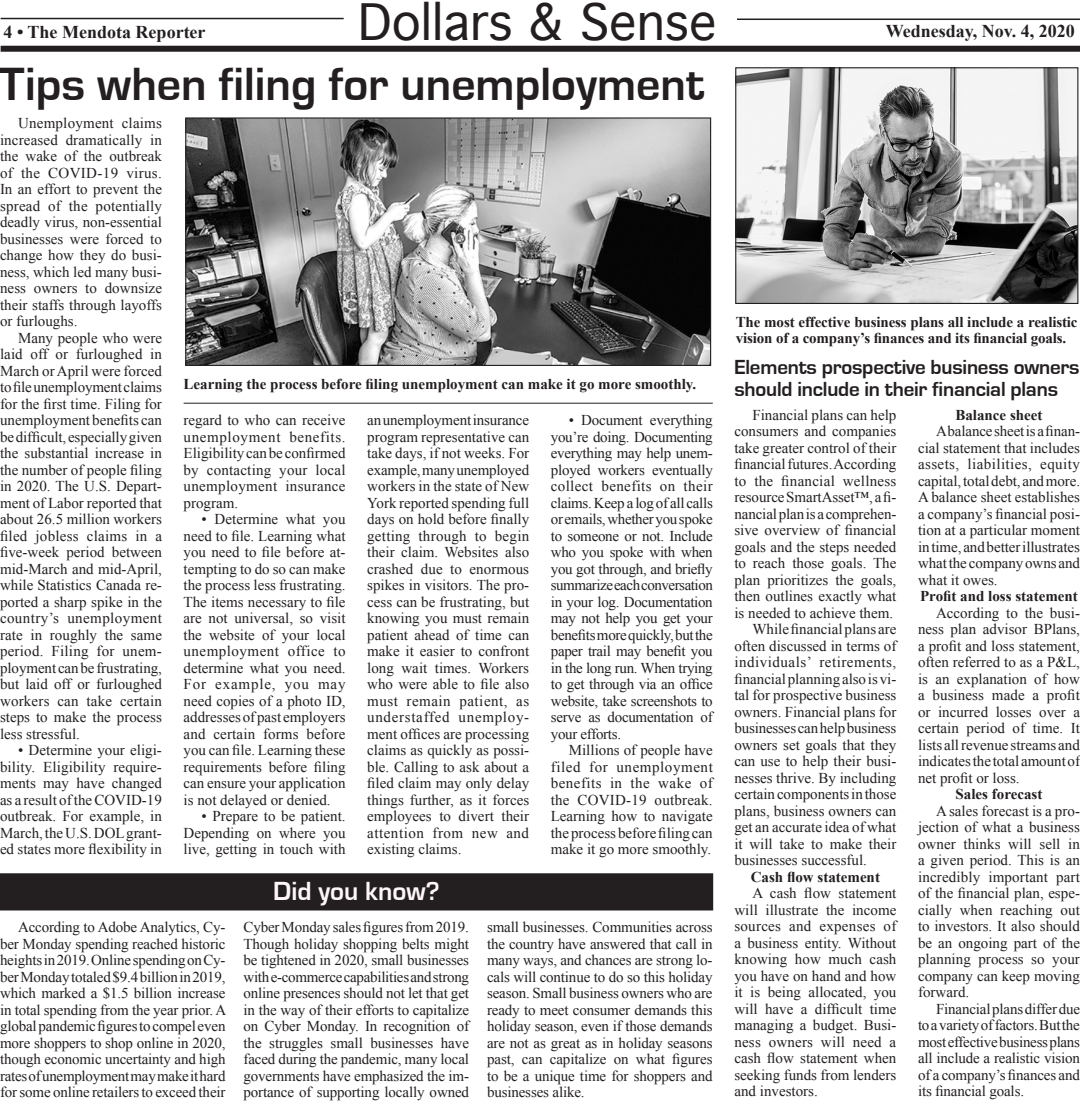
<style>
.page{position:relative;width:1080px;height:1107px;background:#fff}
.page>*{position:absolute;margin:0;border:0;box-sizing:border-box;transform-origin:0 0}
.No_indent{font:700 48px "Eurostile";color:#231f20}
.t1{font:48px "Geneva";color:#231f20}
.No_indent-2{font:700 27px "Eurostile";color:#fef6f9}
.No_indent-3{font:700 21px "Eurostile";letter-spacing:-.01em;color:#231f20}
.t2{font:700 18px "Times New Roman";color:#231f20}
.NORMAL_Body_Copy{font:15px/16.5px "Times New Roman";color:#231f20;text-align:justify}
.No_indent-4{font:700 15px/16.5px "Times New Roman";color:#231f20}
</style>
<div class="page">
<div style="left:1px;top:46px;width:1078px;height:6px;background:#231f20"></div>
<hr style="left:1px;top:18px;width:342px;height:1px;background:#231f20">
<hr style="left:737px;top:19px;width:342px;height:1px;background:#231f20">
<div style="left:1px;top:874px;width:711px;height:36px;background:#231f20"></div>
<div style="left:0;top:873px;width:713px;height:37px;border:2px solid #231f20"></div>
<img style="left:187px;top:119px;width:522px;height:245px">
<div style="left:185px;top:117px;width:526px;height:249px;border:1px solid #231f20"></div>
<hr style="left:183px;top:403px;width:529px;height:1px;background:#231f20">
<img style="left:737px;top:69px;width:339px;height:233px">
<div style="left:735px;top:67px;width:343px;height:237px;border:1px solid #231f20"></div>
<p class="t2" style="left:4px;top:19px;width:203px">4 • The Mendota Reporter</p>
<h1 class="t1" style="left:358px;top:-4px;width:360px">Dollars &amp; Sense</h1>
<p class="No_indent" style="left:0;top:58px;width:706px">Tips when filing for unemployment</p>
<p class="NORMAL_Body_Copy" style="left:0;top:115px;width:163px;text-indent:18px">Unemployment claims increased dramatically in the wake of the outbreak of the COVID-19 virus.<br>In an effort to prevent the spread of the potentially deadly virus, non-essential businesses were forced to change how they do busi&shy;ness, which led many busi&shy;ness owners to downsize their staffs through layoffs or furloughs.</p>
<p class="NORMAL_Body_Copy" style="left:0;top:329px;width:163px;text-indent:18px">Many people who were laid off or furloughed in March or April were forced to file unemployment claims for the first time. Filing for unemployment benefits can be difficult, especially given the substantial increase in the number of people filing in 2020. The U.S. Depart&shy;ment of Labor reported that about 26.5 million workers filed jobless claims in a five-week period between mid-March and mid-April, while Statistics Canada re&shy;ported a sharp spike in the country’s unemployment rate in roughly the same period. Filing for unem&shy;ployment can be frustrating, but laid off or furloughed workers can take certain steps to make the process less stressful.</p>
<p class="NORMAL_Body_Copy" style="left:0;top:742px;width:163px;text-indent:18px">• Determine your eligi&shy;bility. Eligibility require&shy;ments may have changed as a result of the COVID-19 outbreak. For example, in March, the U.S. DOL grant&shy;ed states more flexibility in</p>
<p class="No_indent-4" style="left:183px;top:376px;width:514px">Learning the process before filing unemployment can make it go more smoothly.</p>
<p class="NORMAL_Body_Copy" style="left:183px;top:412px;width:163px">regard to who can receive unemployment benefits.<br>Eligibility can be confirmed by contacting your local unemployment insurance program.</p>
<p class="NORMAL_Body_Copy" style="left:183px;top:511px;width:163px;text-indent:18px">• Determine what you need to file. Learning what you need to file before at&shy;tempting to do so can make the process less frustrating.<br>The items necessary to file are not universal, so visit the website of your local unemployment office to determine what you need.<br>For example, you may need copies of a photo ID, addresses of past employers and certain forms before you can file. Learning these requirements before filing can ensure your application is not delayed or denied.</p>
<p class="NORMAL_Body_Copy" style="left:183px;top:808px;width:163px;text-indent:18px">• Prepare to be patient.<br>Depending on where you live, getting in touch with</p>
<p class="NORMAL_Body_Copy" style="left:367px;top:412px;width:163px">an unemployment insurance program representative can take days, if not weeks. For example, many unemployed workers in the state of New York reported spending full days on hold before finally getting through to begin their claim. Websites also crashed due to enormous spikes in visitors. The pro&shy;cess can be frustrating, but knowing you must remain patient ahead of time can make it easier to confront long wait times. Workers who were able to file also must remain patient, as understaffed unemploy&shy;ment offices are processing claims as quickly as possi&shy;ble. Calling to ask about a filed claim may only delay things further, as it forces employees to divert their attention from new and existing claims.</p>
<p class="NORMAL_Body_Copy" style="left:550px;top:412px;width:163px;text-indent:18px">• Document everything you’re doing. Documenting everything may help unem&shy;ployed workers eventually collect benefits on their claims. Keep a log of all calls or emails, whether you spoke to someone or not. Include who you spoke with when you got through, and briefly summarize each conversation in your log. Documentation may not help you get your benefits more quickly, but the paper trail may benefit you in the long run. When trying to get through via an office website, take screenshots to serve as documentation of your efforts.</p>
<p class="NORMAL_Body_Copy" style="left:550px;top:742px;width:163px;text-indent:18px">Millions of people have filed for unemployment benefits in the wake of the COVID-19 outbreak.<br>Learning how to navigate the process before filing can make it go more smoothly.</p>
<p class="No_indent-2" style="left:273px;top:876px;width:168px">Did you know?</p>
<p class="NORMAL_Body_Copy" style="left:0;top:919px;width:228px;text-indent:18px">According to Adobe Analytics, Cy&shy;ber Monday spending reached historic heights in 2019. Online spending on Cy&shy;ber Monday totaled $9.4 billion in 2019, which marked a $1.5 billion increase in total spending from the year prior. A global pandemic figures to compel even more shoppers to shop online in 2020, though economic uncertainty and high rates of unemployment may make it hard for some online retailers to exceed their</p>
<p class="NORMAL_Body_Copy" style="left:243px;top:919px;width:227px">Cyber Monday sales figures from 2019.<br>Though holiday shopping belts might be tightened in 2020, small businesses with e-commerce capabilities and strong online presences should not let that get in the way of their efforts to capitalize on Cyber Monday. In recognition of the struggles small businesses have faced during the pandemic, many local governments have emphasized the im&shy;portance of supporting locally owned</p>
<p class="NORMAL_Body_Copy" style="left:487px;top:919px;width:227px">small businesses. Communities across the country have answered that call in many ways, and chances are strong lo&shy;cals will continue to do so this holiday season. Small business owners who are ready to meet consumer demands this holiday season, even if those demands are not as great as in holiday seasons past, can capitalize on what figures to be a unique time for shoppers and businesses alike.</p>
<p class="t2" style="left:885px;top:18px;width:191px">Wednesday, Nov. 4, 2020</p>
<p class="No_indent-4" style="left:735px;top:313px;width:343px">The most effective business plans all include a realistic vision of a company’s finances and its financial goals.</p>
<p class="No_indent-3" style="left:734px;top:356px;width:346px">Elements prospective business owners</p>
<p class="No_indent-3" style="left:734px;top:378px;width:325px">should include in their financial plans</p>
<p class="No_indent-4" style="left:955px;top:406px;width:89px">Balance sheet</p>
<p class="NORMAL_Body_Copy" style="left:917px;top:423px;width:163px;text-indent:18px">A balance sheet is a finan&shy;cial statement that includes assets, liabilities, equity capital, total debt, and more.<br>A balance sheet establishes a company’s financial posi&shy;tion at a particular moment in time, and better illustrates what the company owns and what it owes.</p>
<p class="No_indent-4" style="left:920px;top:588px;width:159px">Profit and loss statement</p>
<p class="NORMAL_Body_Copy" style="left:917px;top:604px;width:163px;text-indent:18px">According to the busi&shy;ness plan advisor BPlans, a profit and loss statement, often referred to as a P&amp;L, is an explanation of how a business made a profit or incurred losses over a certain period of time. It lists all revenue streams and indicates the total amount of net profit or loss.</p>
<p class="No_indent-4" style="left:955px;top:786px;width:88px">Sales forecast</p>
<p class="NORMAL_Body_Copy" style="left:917px;top:802px;width:163px;text-indent:18px">A sales forecast is a pro&shy;jection of what a business owner thinks will sell in a given period. This is an incredibly important part of the financial plan, espe&shy;cially when reaching out to investors. It also should be an ongoing part of the planning process so your company can keep moving forward.</p>
<p class="NORMAL_Body_Copy" style="left:917px;top:1000px;width:163px;text-indent:18px">Financial plans differ due to a variety of factors. But the most effective business plans all include a realistic vision of a company’s finances and its financial goals.</p>
<p class="NORMAL_Body_Copy" style="left:734px;top:406px;width:163px;text-indent:18px">Financial plans can help consumers and companies take greater control of their financial futures. According to the financial wellness resource SmartAsset™, a fi&shy;nancial plan is a comprehen&shy;sive overview of financial goals and the steps needed to reach those goals. The plan prioritizes the goals, then outlines exactly what is needed to achieve them.</p>
<p class="NORMAL_Body_Copy" style="left:734px;top:621px;width:163px;text-indent:18px">While financial plans are often discussed in terms of individuals’ retirements, financial planning also is vi&shy;tal for prospective business owners. Financial plans for businesses can help business owners set goals that they can use to help their busi&shy;nesses thrive. By including certain components in those plans, business owners can get an accurate idea of what it will take to make their businesses successful.</p>
<p class="No_indent-4" style="left:750px;top:868px;width:131px">Cash flow statement</p>
<p class="NORMAL_Body_Copy" style="left:734px;top:885px;width:163px;text-indent:18px">A cash flow statement will illustrate the income sources and expenses of a business entity. Without knowing how much cash you have on hand and how it is being allocated, you will have a difficult time managing a budget. Busi&shy;ness owners will need a cash flow statement when seeking funds from lenders and investors.</p>
</div>
